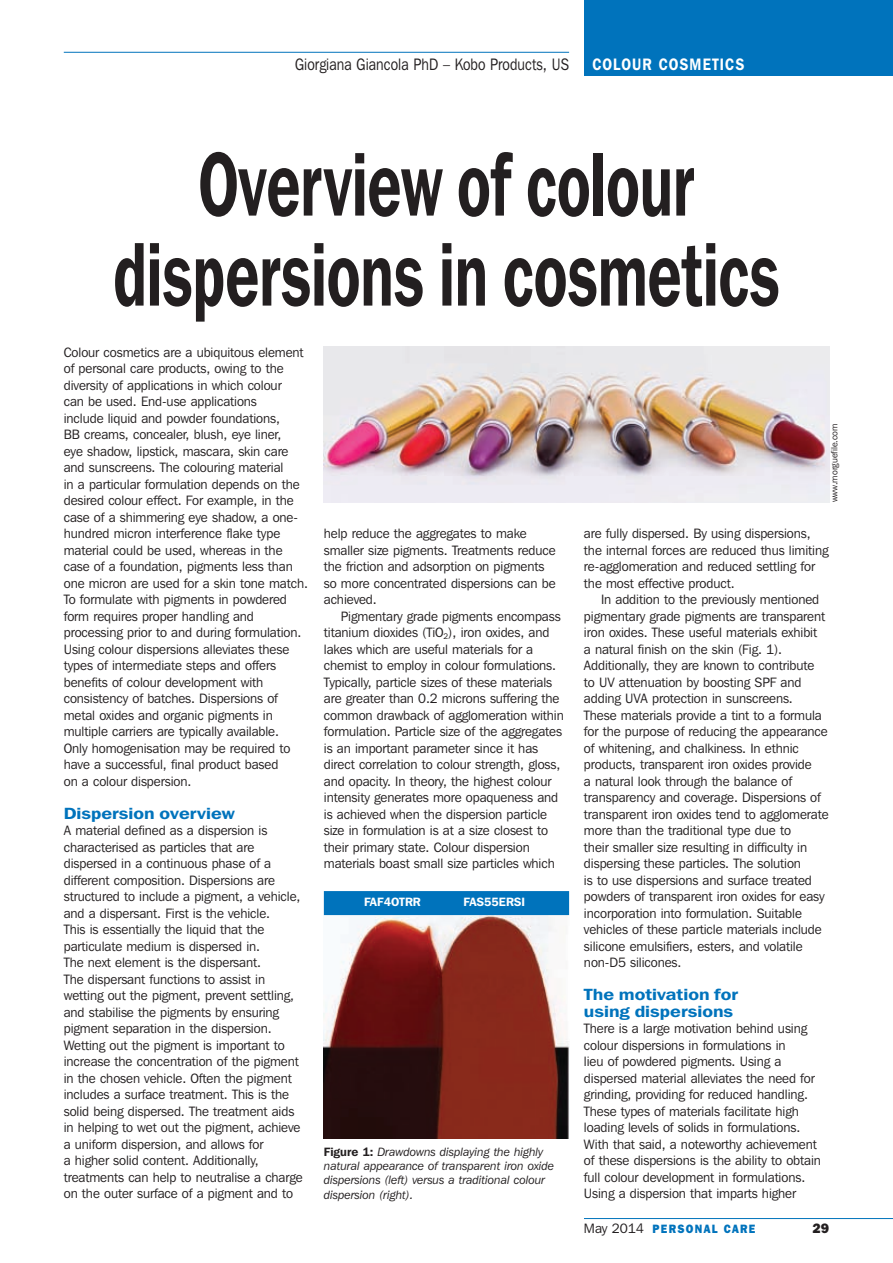
<style>
.page{position:relative;width:893px;height:1263px;background:#fff}
.page>*{position:absolute;margin:0;border:0;box-sizing:border-box;transform-origin:0 0}
.t1{font:600 90px/90px "Franklin Gothic IT Cby BT";color:#231f20;text-align:center;scale:.65 1}
.t2{font:16.5px "Franklin Gothic IT Cby BT";letter-spacing:.005em;color:#231f20;scale:.85 1}
.t3{font:600 16.5px "Franklin Gothic IT Cby BT";letter-spacing:.08em;color:#fff;scale:.85 1}
.t4{font:600 16.2px/16.5px "Franklin Gothic IT Cby BT";color:#0073bc;scale:1.15 1}
.t5{font:13.5px/16.5px "Franklin Gothic IT Cby BT";letter-spacing:-.005em;color:#231f20}
.t6{font:800 13.5px "Franklin Gothic IT Cby BT";color:#231f20}
.t7{font:italic 12px/14.2px "Franklin Gothic IT Cby BT";color:#231f20}
.t8{font:800 12px "Franklin Gothic IT Cby BT";letter-spacing:.125em;color:#0073bc;scale:.89 1}
.t9{font:600 12px "Franklin Gothic IT Cby BT";color:#fff}
.t10{font:9px "Franklin Gothic IT Cby BT";color:#231f20}
.s1{font-weight:600;font-style:normal}
.s2{font-weight:400;font-size:13.5px;color:#231f20}
</style>
<div class="page">
<hr style="left:584px;top:1218px;width:309px;height:1px;background:#0073bc">
<div style="left:584px;top:0;width:309px;height:76px;background:#0073bc"></div>
<hr style="left:64px;top:52px;width:505px;height:1px;background:#0073bc">
<img style="left:324px;top:915px;width:245px;height:223px">
<div style="left:324px;top:891px;width:245px;height:24px;background:#0073bc"></div>
<img style="left:324px;top:346px;width:505px;height:157px">
<p class="t2" style="left:295px;top:59px;width:324px">Giorgiana Giancola PhD – Kobo Products, US</p>
<p class="t3" style="left:592px;top:59px;width:180px">COLOUR COSMETICS</p>
<h1 class="t1" style="left:113px;top:147px;width:1027px">Overview of colour dispersions in cosmetics</h1>
<p class="t5" style="left:64px;top:345px;width:246px">Colour cosmetics are a ubiquitous element of personal care products, owing to the diversity of applications in which colour<br>can be used. End-use applications<br>include liquid and powder foundations,<br>BB creams, concealer, blush, eye liner,<br>eye shadow, lipstick, mascara, skin care and sunscreens. The colouring material<br>in a particular formulation depends on the desired colour effect. For example, in the case of a shimmering eye shadow, a one&shy;hundred micron interference flake type material could be used, whereas in the case of a foundation, pigments less than one micron are used for a skin tone match.<br>To formulate with pigments in powdered form requires proper handling and processing prior to and during formulation.<br>Using colour dispersions alleviates these types of intermediate steps and offers benefits of colour development with consistency of batches. Dispersions of metal oxides and organic pigments in multiple carriers are typically available.<br>Only homogenisation may be required to have a successful, final product based<br>on a colour dispersion.</p>
<p class="t4" style="left:64px;top:806px;width:150px">Dispersion overview</p>
<p class="t5" style="left:64px;top:823px;width:240px">A material defined as a dispersion is characterised as particles that are dispersed in a continuous phase of a different composition. Dispersions are structured to include a pigment, a vehicle, and a dispersant. First is the vehicle.<br>This is essentially the liquid that the particulate medium is dispersed in.<br>The next element is the dispersant.<br>The dispersant functions to assist in wetting out the pigment, prevent settling, and stabilise the pigments by ensuring pigment separation in the dispersion.<br>Wetting out the pigment is important to increase the concentration of the pigment in the chosen vehicle. Often the pigment includes a surface treatment. This is the solid being dispersed. The treatment aids in helping to wet out the pigment, achieve a uniform dispersion, and allows for<br>a higher solid content. Additionally, treatments can help to neutralise a charge on the outer surface of a pigment and to</p>
<p class="t5" style="left:324px;top:526px;width:233px">help reduce the aggregates to make smaller size pigments. Treatments reduce the friction and adsorption on pigments so more concentrated dispersions can be achieved.</p>
<p class="t5" style="left:324px;top:609px;width:241px;text-indent:17px">Pigmentary grade pigments encompass titanium dioxides (TiO<sub>2</sub>), iron oxides, and lakes which are useful materials for a chemist to employ in colour formulations.<br>Typically, particle sizes of these materials are greater than 0.2 microns suffering the common drawback of agglomeration within formulation. Particle size of the aggregates is an important parameter since it has direct correlation to colour strength, gloss, and opacity. In theory, the highest colour intensity generates more opaqueness and is achieved when the dispersion particle size in formulation is at a size closest to their primary state. Colour dispersion materials boast small size particles which</p>
<p class="t9" style="left:364px;top:898px;width:58px">FAF4OTRR</p>
<p class="t9" style="left:464px;top:898px;width:63px">FAS55ERSI</p>
<p class="t7" style="left:324px;top:1146px;width:232px"><span class="s1">Figure 1:</span> Drawdowns displaying the highly natural appearance of transparent iron oxide dispersions (left) versus a traditional colour dispersion (right).</p>
<p class="t10" style="left:831px;top:502px;width:81px;rotate:-90deg">www.morguefile.com</p>
<p class="t5" style="left:584px;top:526px;width:246px">are fully dispersed. By using dispersions, the internal forces are reduced thus limiting re-agglomeration and reduced settling for the most effective product.</p>
<p class="t5" style="left:584px;top:592px;width:246px;text-indent:17px">In addition to the previously mentioned pigmentary grade pigments are transparent iron oxides. These useful materials exhibit<br>a natural finish on the skin (Fig. 1).<br>Additionally, they are known to contribute to UV attenuation by boosting SPF and adding UVA protection in sunscreens.<br>These materials provide a tint to a formula for the purpose of reducing the appearance of whitening, and chalkiness. In ethnic products, transparent iron oxides provide<br>a natural look through the balance of transparency and coverage. Dispersions of transparent iron oxides tend to agglomerate more than the traditional type due to<br>their smaller size resulting in difficulty in dispersing these particles. The solution<br>is to use dispersions and surface treated powders of transparent iron oxides for easy incorporation into formulation. Suitable vehicles of these particle materials include silicone emulsifiers, esters, and volatile non-D5 silicones.</p>
<p class="t4" style="left:584px;top:988px;width:136px">The motivation for using dispersions</p>
<p class="t5" style="left:584px;top:1021px;width:238px">There is a large motivation behind using colour dispersions in formulations in<br>lieu of powdered pigments. Using a dispersed material alleviates the need for grinding, providing for reduced handling.<br>These types of materials facilitate high loading levels of solids in formulations.<br>With that said, a noteworthy achievement of these dispersions is the ability to obtain full colour development in formulations.<br>Using a dispersion that imparts higher</p>
<p class="t8" style="left:584px;top:1225px;width:194px"><span class="s2">May 2014</span> PERSONAL CARE</p>
<p class="t6" style="left:813px;top:1224px;width:18px">29</p>
</div>
